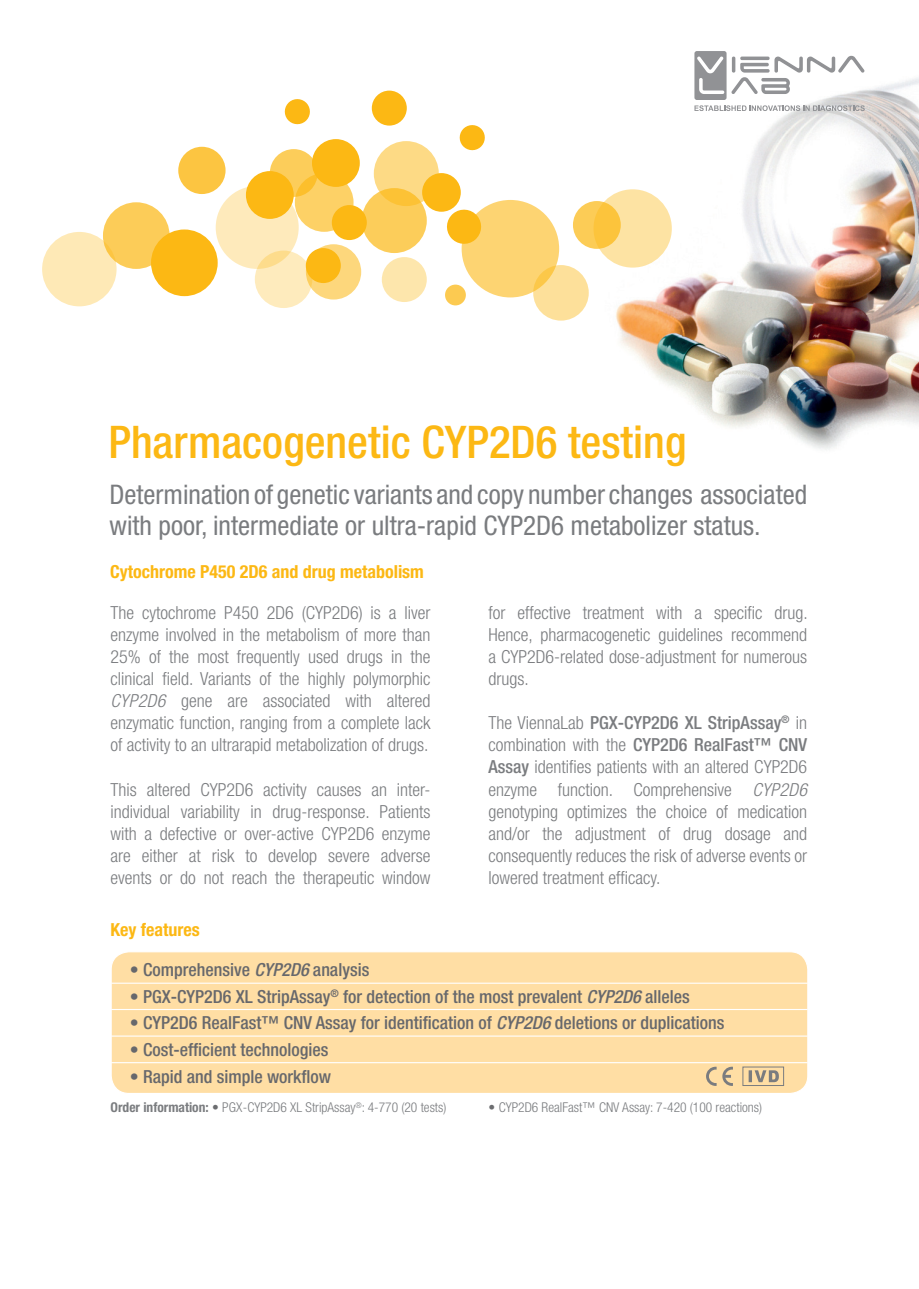
<style>
.page{position:relative;width:919px;height:1289px;background:#fff}
.page>*{position:absolute;margin:0;border:0;box-sizing:border-box;transform-origin:0 0}
.t1{font:500 condensed 45px "Helvetica Neue LT Pro";color:#fcb814}
.t2{font:condensed 27px/31.5px "Helvetica Neue LT Pro";color:#7a7c7f}
.t3{font:300 condensed 18px/22px "Helvetica Neue LT Std";color:#7a7c7f;text-align:justify}
.t4{font:500 condensed 18px "Helvetica Neue LT Pro";color:#67686c}
.t5{font:700 condensed 18px "Helvetica Neue LT Pro";color:#fcb814}
.t6{font:300 condensed 13.5px "Helvetica Neue LT Std";color:#7a7c7f}
.s1{font-style:italic}
.s2{font-weight:500}
.s3{font-weight:700}
.s4{font-family:"Helvetica Neue LT Pro";font-weight:500;color:#6c6d70}
</style>
<div class="page">
<img style="left:601px;top:70px;width:317px;height:380px">
<svg style="left:306px;top:248px;width:35px;height:35px"></svg>
<div style="left:178px;top:147px;width:47px;height:47px;background:#fcc541;border-radius:50%"></div>
<div style="left:593px;top:189px;width:78px;height:78px;background:#fde3a3;border-radius:50%"></div>
<div style="left:445px;top:284px;width:21px;height:21px;background:#fcca51;border-radius:50%"></div>
<svg style="left:284px;top:99px;width:26px;height:26px"></svg>
<svg style="left:459px;top:125px;width:26px;height:26px"></svg>
<svg style="left:446px;top:209px;width:34px;height:35px"></svg>
<div style="left:270px;top:149px;width:47px;height:48px;background:#fccd5a;border-radius:50%"></div>
<div style="left:246px;top:171px;width:48px;height:48px;background:#fcb814;border-radius:50%"></div>
<div style="left:312px;top:139px;width:48px;height:48px;background:#fcb814;border-radius:50%"></div>
<svg style="left:573px;top:201px;width:47px;height:48px;background:#fcc84a"></svg>
<div style="left:255px;top:250px;width:57px;height:58px;background:#feebbd;border-radius:50%"></div>
<div style="left:332px;top:205px;width:35px;height:35px;background:#fcb814;border-radius:50%"></div>
<div style="left:372px;top:91px;width:35px;height:35px;background:#fcb814;border-radius:50%"></div>
<div style="left:382px;top:257px;width:45px;height:45px;background:#fde6ac;border-radius:50%"></div>
<div style="left:362px;top:188px;width:65px;height:65px;background:#fccd5a;border-radius:50%"></div>
<svg style="left:295px;top:173px;width:58px;height:59px;fill:#fdd166"></svg>
<div style="left:461px;top:200px;width:98px;height:97px;background:#fdd472;border-radius:50%"></div>
<svg style="left:533px;top:265px;width:55px;height:55px;background:#fcdd92"></svg>
<svg style="left:374px;top:141px;width:65px;height:65px;background:#fcd679"></svg>
<div style="left:422px;top:173px;width:39px;height:39px;background:#fcb814;border-radius:50%"></div>
<svg style="left:216px;top:186px;width:83px;height:83px;fill:#feeabb"></svg>
<svg style="left:306px;top:244px;width:55px;height:55px;background:#fcca53"></svg>
<div style="left:103px;top:202px;width:67px;height:67px;background:#fccc58;border-radius:50%"></div>
<div style="left:151px;top:229px;width:67px;height:67px;background:#fcb814;border-radius:50%"></div>
<div style="left:42px;top:232px;width:75px;height:74px;background:#fee9b6;border-radius:50%"></div>
<svg style="left:694px;top:51px;width:170px;height:60px"></svg>
<div style="left:111px;top:951px;width:696px;height:142px;background:#ffdea4;border-radius:18px"></div>
<div style="left:111px;top:951px;width:697px;height:142px;border:1px solid #fff;border-radius:18px"></div>
<hr style="left:111px;top:1008px;width:696px;height:2px;background:#fff">
<hr style="left:111px;top:982px;width:696px;height:1px;background:#fff">
<hr style="left:111px;top:1035px;width:696px;height:1px;background:#fff">
<hr style="left:111px;top:1062px;width:696px;height:1px;background:#fff">
<svg style="left:748px;top:1070px;width:30px;height:12px"></svg>
<svg style="left:706px;top:1066px;width:26px;height:19px"></svg>
<h1 class="t1" style="left:108px;top:415px;width:579px">Pharmacogenetic CYP2D6 testing</h1>
<h2 class="t2" style="left:109px;top:478px;width:699px">Determination of genetic variants and copy number changes associated with poor, intermediate or ultra-rapid CYP2D6 metabolizer status.</h2>
<p class="t5" style="left:110px;top:560px;width:315px">Cytochrome P450 2D6 and drug metabolism</p>
<p class="t3" style="left:111px;top:601px;width:321px">The cytochrome P450 2D6 (CYP2D6) is a liver enzyme involved in the metabolism of more than 25% of the most frequently used drugs in the clinical field. Variants of the highly polymorphic <span class="s1">CYP2D6</span> gene are associated with altered enzymatic function, ranging from a complete lack of activity to an ultrarapid metabolization of drugs.</p>
<p class="t3" style="left:111px;top:778px;width:321px">This altered CYP2D6 activity causes an inter&shy;individual variability in drug-response. Patients with a defective or over-active CYP2D6 enzyme are either at risk to develop severe adverse events or do not reach the therapeutic window</p>
<p class="t5" style="left:110px;top:918px;width:91px">Key features</p>
<p class="t3" style="left:488px;top:601px;width:321px">for effective treatment with a specific drug.<br>Hence, pharmacogenetic guidelines recommend a CYP2D6-related dose-adjustment for numerous drugs.</p>
<p class="t3" style="left:488px;top:711px;width:320px">The ViennaLab <span class="s2">PGX-CYP2D6 XL StripAssay</span><sup>®</sup> in combination with the <span class="s2">CYP2D6 RealFast™ CNV Assay</span> identifies patients with an altered CYP2D6 enzyme function. Comprehensive <span class="s1">CYP2D6 </span>genotyping optimizes the choice of medication and/or the adjustment of drug dosage and consequently reduces the risk of adverse events or lowered treatment efficacy.</p>
<p class="t4" style="left:130px;top:958px;width:241px">• Comprehensive <span class="s1">CYP2D6</span> analysis</p>
<p class="t4" style="left:130px;top:985px;width:561px">• PGX-CYP2D6 XL StripAssay<sup>®</sup> for detection of the most prevalent <span class="s1">CYP2D6</span> alleles</p>
<p class="t4" style="left:130px;top:1012px;width:596px">• CYP2D6 RealFast™ CNV Assay for identification of <span class="s1">CYP2D6</span> deletions or duplications</p>
<p class="t4" style="left:130px;top:1038px;width:200px">• Cost-efficient technologies</p>
<p class="t4" style="left:130px;top:1065px;width:203px">• Rapid and simple workflow</p>
<p class="t6" style="left:111px;top:1099px;width:337px"><span class="s3">Order information:</span> <span class="s4">•</span> PGX-CYP2D6 XL StripAssay<sup>®</sup>: 4-770 (20 tests)</p>
<p class="t6" style="left:488px;top:1099px;width:275px"><span class="s4">•</span> CYP2D6 RealFast™ CNV Assay: 7-420 (100 reactions)</p>
</div>
